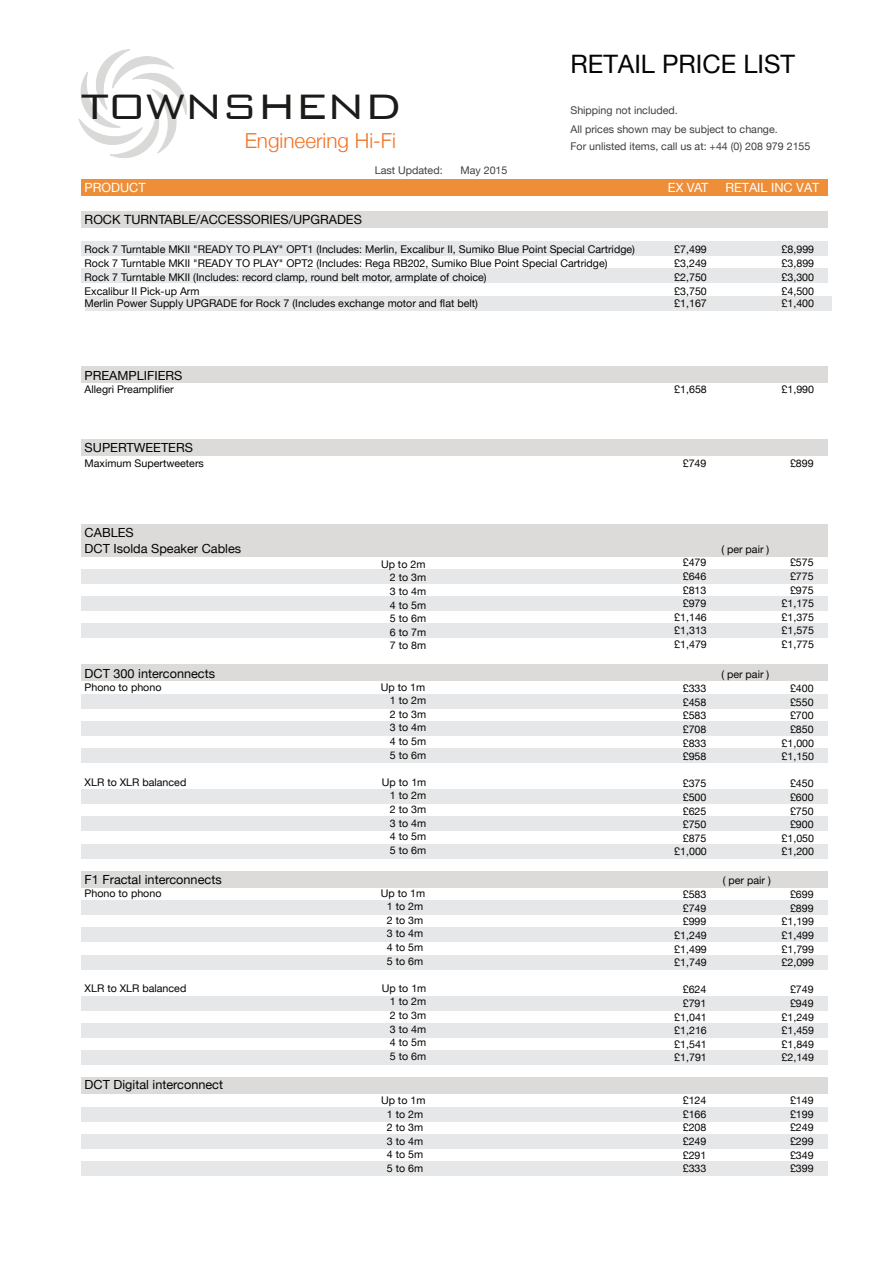
<style>
.page{position:relative;width:893px;height:1263px;background:#fff}
.page>*{position:absolute;margin:0;border:0;box-sizing:border-box;transform-origin:0 0}
.t1{font:300 47.25px "Bank Gothic";letter-spacing:-.04em;color:#1b1b19}
.t2{font:25.35px "Helvetica Neue";color:#050504}
.t3{font:300 20.7px "Helvetica Neue";color:#f37124}
.t4{font:12.75px "Helvetica Neue";color:#040503}
.t5{font:12.75px "Helvetica Neue";color:#fff}
.t6{font:12.6px/15.8px "Helvetica Neue";color:#040503}
.t7{font:10.65px/13.8px "Helvetica Neue";color:#040503}
.t8{font:10.65px "Helvetica Neue";color:#414040}
.t9{font:10.65px/13.8px "Helvetica Neue";color:#050504}
.t10{font:10.5px/13.6px "Helvetica Neue";color:#040503;text-align:justify}
.t11{font:10.5px/13.6px "Helvetica Neue";color:#050504;text-align:right}
</style>
<div class="page">
<div style="left:81px;top:179px;width:747px;height:17px;background:#ee8e39"></div>
<div style="left:81px;top:211px;width:747px;height:17px;background:#dcdbda"></div>
<div style="left:81px;top:241px;width:747px;height:14px;background:#e6e7e9"></div>
<div style="left:81px;top:268px;width:747px;height:15px;background:#e6e7e9"></div>
<div style="left:85px;top:297px;width:746px;height:14px;background:#e6e7e9"></div>
<div style="left:81px;top:366px;width:747px;height:17px;background:#dcdbda"></div>
<div style="left:81px;top:439px;width:747px;height:17px;background:#dcdbda"></div>
<div style="left:81px;top:524px;width:747px;height:32px;background:#dcdbda"></div>
<div style="left:81px;top:569px;width:747px;height:15px;background:#e6e7e9"></div>
<div style="left:81px;top:596px;width:747px;height:15px;background:#e6e7e9"></div>
<div style="left:81px;top:624px;width:747px;height:14px;background:#e6e7e9"></div>
<div style="left:81px;top:664px;width:747px;height:17px;background:#dcdbda"></div>
<div style="left:81px;top:694px;width:747px;height:14px;background:#e6e7e9"></div>
<div style="left:81px;top:721px;width:747px;height:15px;background:#e6e7e9"></div>
<div style="left:81px;top:748px;width:747px;height:15px;background:#e6e7e9"></div>
<div style="left:81px;top:789px;width:747px;height:15px;background:#e6e7e9"></div>
<div style="left:81px;top:816px;width:747px;height:15px;background:#e6e7e9"></div>
<div style="left:81px;top:844px;width:747px;height:14px;background:#e6e7e9"></div>
<div style="left:81px;top:871px;width:747px;height:17px;background:#dcdbda"></div>
<div style="left:81px;top:900px;width:747px;height:15px;background:#e6e7e9"></div>
<div style="left:81px;top:927px;width:747px;height:15px;background:#e6e7e9"></div>
<div style="left:81px;top:955px;width:747px;height:14px;background:#e6e7e9"></div>
<div style="left:81px;top:996px;width:747px;height:14px;background:#e6e7e9"></div>
<div style="left:81px;top:1023px;width:747px;height:15px;background:#e6e7e9"></div>
<div style="left:81px;top:1050px;width:747px;height:15px;background:#e6e7e9"></div>
<div style="left:81px;top:1077px;width:747px;height:17px;background:#dcdbda"></div>
<div style="left:81px;top:1107px;width:747px;height:14px;background:#e6e7e9"></div>
<div style="left:81px;top:1134px;width:747px;height:15px;background:#e6e7e9"></div>
<div style="left:81px;top:1161px;width:747px;height:15px;background:#e6e7e9"></div>
<svg style="left:78px;top:49px;width:109px;height:109px"></svg>
<h2 class="t2" style="left:570px;top:46px;width:226px">RETAIL PRICE LIST</h2>
<h1 class="t1" style="left:81px;top:71px;width:323px">TOWNSHEND</h1>
<h3 class="t3" style="left:245px;top:124px;width:153px">Engineering Hi-Fi</h3>
<p class="t8" style="left:570px;top:139px;width:242px">For unlisted items, call us at: +44 (0) 208 979 2155</p>
<p class="t8" style="left:375px;top:163px;width:69px">Last Updated:</p>
<p class="t8" style="left:460px;top:163px;width:49px">May 2015</p>
<p class="t4" style="left:85px;top:210px;width:279px">ROCK TURNTABLE/ACCESSORIES/UPGRADES</p>
<p class="t7" style="left:85px;top:243px;width:552px">Rock 7 Turntable MKII "READY TO PLAY" OPT1 (Includes: Merlin, Excalibur II, Sumiko Blue Point Special Cartridge)<br>Rock 7 Turntable MKII "READY TO PLAY" OPT2 (Includes: Rega RB202, Sumiko Blue Point Special Cartridge)</p>
<p class="t8" style="left:570px;top:102px;width:109px">Shipping not included.</p>
<p class="t8" style="left:570px;top:121px;width:209px">All prices shown may be subject to change.</p>
<p class="t5" style="left:85px;top:178px;width:63px">PRODUCT</p>
<p class="t5" style="left:725px;top:178px;width:96px">RETAIL INC VAT</p>
<p class="t5" style="left:668px;top:178px;width:42px">EX VAT</p>
<p class="t7" style="left:674px;top:243px;width:34px">£7,499 £3,249</p>
<p class="t9" style="left:782px;top:243px;width:34px">£8,999 £3,899</p>
<p class="t7" style="left:85px;top:271px;width:404px">Rock 7 Turntable MKII (Includes: record clamp, round belt motor, armplate of choice)<br>Excalibur II Pick-up Arm</p>
<p class="t7" style="left:85px;top:297px;width:395px">Merlin Power Supply UPGRADE for Rock 7 (Includes exchange motor and flat belt)</p>
<p class="t7" style="left:674px;top:271px;width:34px">£2,750</p>
<p class="t9" style="left:782px;top:271px;width:34px">£3,300</p>
<p class="t7" style="left:674px;top:285px;width:34px">£3,750</p>
<p class="t9" style="left:782px;top:285px;width:34px">£4,500</p>
<p class="t7" style="left:674px;top:297px;width:34px">£1,167</p>
<p class="t9" style="left:782px;top:297px;width:34px">£1,400</p>
<p class="t6" style="left:85px;top:368px;width:99px">PREAMPLIFIERS</p>
<p class="t10" style="left:85px;top:383px;width:91px">Allegri Preamplifier</p>
<p class="t6" style="left:85px;top:441px;width:110px">SUPERTWEETERS</p>
<p class="t10" style="left:85px;top:457px;width:121px">Maximum Supertweeters</p>
<p class="t10" style="left:674px;top:383px;width:34px">£1,658</p>
<p class="t10" style="left:683px;top:457px;width:25px">£749</p>
<p class="t11" style="left:782px;top:383px;width:34px">£1,990</p>
<p class="t11" style="left:790px;top:457px;width:25px">£899</p>
<p class="t6" style="left:85px;top:526px;width:158px">CABLES<br>DCT Isolda Speaker Cables</p>
<p class="t11" style="left:721px;top:543px;width:49px">( per pair )</p>
<p class="t10" style="left:674px;top:556px;width:34px;text-align:right">£479 £646 £813 £979 £1,146 £1,313 £1,479</p>
<p class="t10" style="left:683px;top:682px;width:25px">£333 £458 £583 £708 £833 £958</p>
<p class="t10" style="left:674px;top:777px;width:34px;text-align:right">£375 £500 £625 £750 £875 £1,000</p>
<p class="t10" style="left:674px;top:888px;width:34px;text-align:right">£583 £749 £999 £1,249 £1,499 £1,749</p>
<p class="t10" style="left:674px;top:983px;width:34px;text-align:right">£624 £791 £1,041 £1,216 £1,541 £1,791</p>
<p class="t10" style="left:683px;top:1094px;width:25px">£124 £166 £208 £249 £291 £333</p>
<p class="t10" style="left:390px;top:558px;width:38px;text-indent:-9px">Up to 2m 2 to 3m 3 to 4m 4 to 5m 5 to 6m 6 to 7m 7 to 8m</p>
<p class="t6" style="left:85px;top:666px;width:132px">DCT 300 interconnects</p>
<p class="t11" style="left:721px;top:668px;width:49px">( per pair )</p>
<p class="t10" style="left:85px;top:681px;width:78px">Phono to phono</p>
<p class="t10" style="left:390px;top:681px;width:38px;text-indent:-9px">Up to 1m 1 to 2m 2 to 3m 3 to 4m 4 to 5m 5 to 6m</p>
<p class="t10" style="left:85px;top:776px;width:103px">XLR to XLR balanced</p>
<p class="t10" style="left:390px;top:776px;width:38px;text-indent:-8px">Up to 1m 1 to 2m 2 to 3m 3 to 4m 4 to 5m 5 to 6m</p>
<p class="t6" style="left:85px;top:872px;width:139px">F1 Fractal interconnects</p>
<p class="t11" style="left:723px;top:873px;width:49px">( per pair )</p>
<p class="t10" style="left:85px;top:887px;width:78px">Phono to phono</p>
<p class="t10" style="left:381px;top:887px;width:46px;text-align:center">Up to 1m<br>1 to 2m<br>2 to 3m<br>3 to 4m<br>4 to 5m<br>5 to 6m</p>
<p class="t10" style="left:85px;top:982px;width:103px">XLR to XLR balanced</p>
<p class="t10" style="left:390px;top:982px;width:38px;text-indent:-8px">Up to 1m 1 to 2m 2 to 3m 3 to 4m 4 to 5m 5 to 6m</p>
<p class="t6" style="left:85px;top:1078px;width:140px">DCT Digital interconnect</p>
<p class="t10" style="left:381px;top:1094px;width:46px;text-align:center">Up to 1m<br>1 to 2m<br>2 to 3m<br>3 to 4m<br>4 to 5m<br>5 to 6m</p>
<p class="t11" style="left:782px;top:556px;width:34px">£575 £775 £975 £1,175 £1,375 £1,575 £1,775</p>
<p class="t11" style="left:782px;top:682px;width:34px">£400 £550 £700 £850 £1,000 £1,150</p>
<p class="t11" style="left:782px;top:777px;width:34px">£450 £600 £750 £900 £1,050 £1,200</p>
<p class="t11" style="left:782px;top:888px;width:34px">£699 £899 £1,199 £1,499 £1,799 £2,099</p>
<p class="t11" style="left:782px;top:983px;width:34px">£749 £949 £1,249 £1,459 £1,849 £2,149</p>
<p class="t11" style="left:790px;top:1094px;width:25px;text-align:justify">£149 £199 £249 £299 £349 £399</p>
</div>
